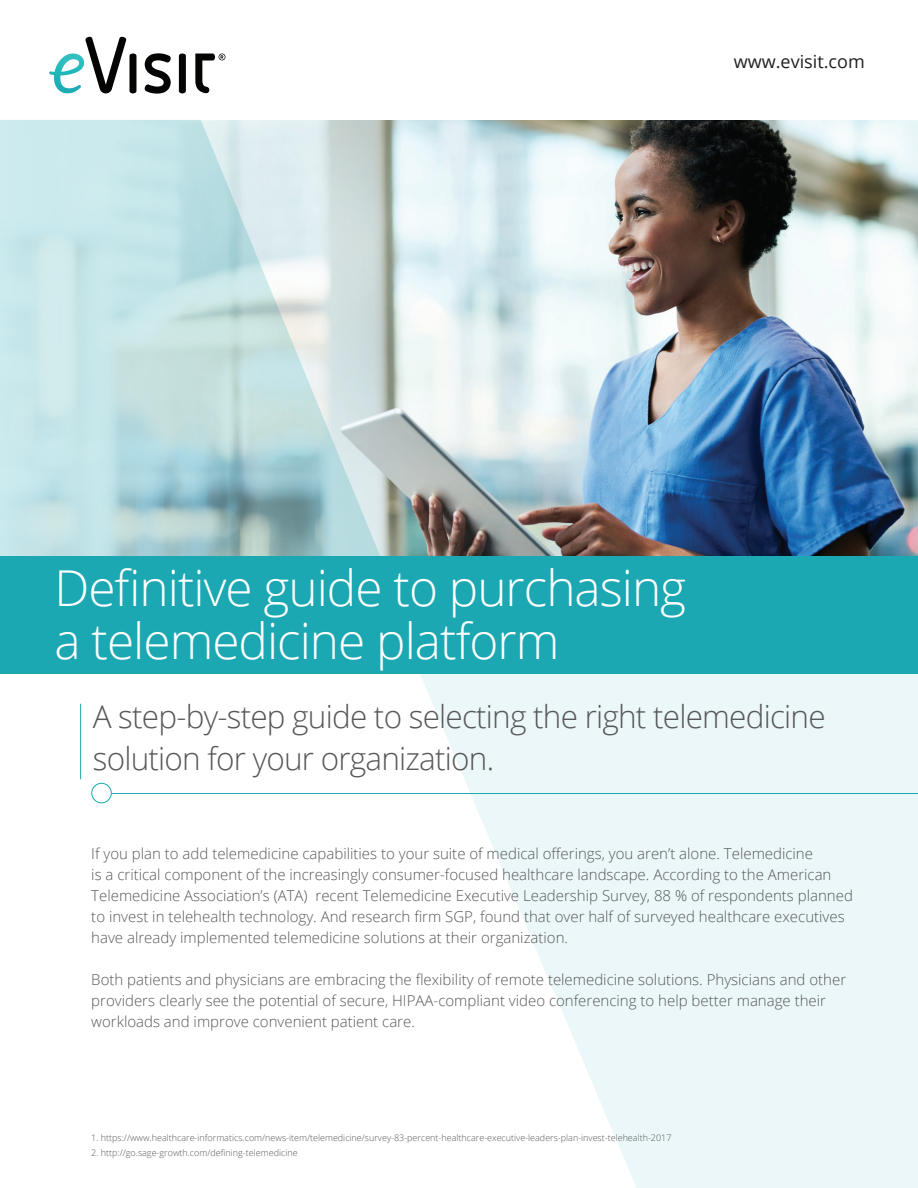
<style>
.page{position:relative;width:918px;height:1188px;background:#fff}
.page>*{position:absolute;margin:0;border:0;box-sizing:border-box;transform-origin:0 0}
.t1{font:300 49.5px "Open Sans";letter-spacing:-.02em;color:#fff}
.t2{font:300 31.5px/42px "Open Sans";letter-spacing:-.025em;color:#57585a}
.t3{font:18px "Open Sans";color:#231f20}
.t4{font:300 15px/21px "Open Sans";color:#57585a}
.t5{font:300 9px "Open Sans";color:#57585a}
</style>
<div class="page">
<img style="left:400px;top:120px;width:518px;height:437px">
<svg style="left:0;top:120px;width:400px;height:437px;background:#c2ddde"></svg>
<svg style="left:420px;top:674px;width:498px;height:514px;fill:#ebf7f8"></svg>
<div style="left:0;top:557px;width:918px;height:117px;background:#1ba8b2"></div>
<hr style="left:80px;top:704px;width:1px;height:75px;background:#1ba8b2">
<img style="left:49px;top:54px;width:35px;height:39px">
<svg style="left:85px;top:37px;width:51px;height:56px"></svg>
<svg style="left:179px;top:54px;width:7px;height:39px"></svg>
<svg style="left:145px;top:53px;width:26px;height:41px"></svg>
<svg style="left:195px;top:54px;width:30px;height:39px"></svg>
<hr style="left:93px;top:793px;width:825px;height:1px;background:#1ba8b2">
<div style="left:92px;top:783px;width:19px;height:20px;background:#fff;border-radius:50%"></div>
<div style="left:91px;top:783px;width:21px;height:20px;border:1px solid #1ba8b2;border-radius:50%"></div>
<p class="t3" style="left:734px;top:49px;width:132px">www.evisit.com</p>
<p class="t1" style="left:54px;top:554px;width:633px">Definitive guide to purchasing</p>
<p class="t1" style="left:54px;top:607px;width:507px">a telemedicine platform</p>
<p class="t2" style="left:93px;top:695px;width:734px">A step-by-step guide to selecting the right telemedicine solution for your organization.</p>
<p class="t4" style="left:91px;top:843px;width:723px">If you plan to add telemedicine capabilities to your suite of medical offerings, you aren’t alone. Telemedicine</p>
<p class="t4" style="left:91px;top:864px;width:763px">is a critical component of the increasingly consumer-focused healthcare landscape. According to the American Telemedicine Association’s (ATA) recent Telemedicine Executive Leadership Survey, 88 % of respondents planned to invest in telehealth technology. And research firm SGP, found that over half of surveyed healthcare executives have already implemented telemedicine solutions at their organization.</p>
<p class="t4" style="left:91px;top:969px;width:756px">Both patients and physicians are embracing the flexibility of remote telemedicine solutions. Physicians and other providers clearly see the potential of secure, HIPAA-compliant video conferencing to help better manage their workloads and improve convenient patient care.</p>
<p class="t5" style="left:91px;top:1131px;width:582px">1. https://www.healthcare-informatics.com/news-item/telemedicine/survey-83-percent-healthcare-executive-leaders-plan-invest-telehealth-2017</p>
<p class="t5" style="left:91px;top:1146px;width:208px">2. http://go.sage-growth.com/defining-telemedicine</p>
</div>
